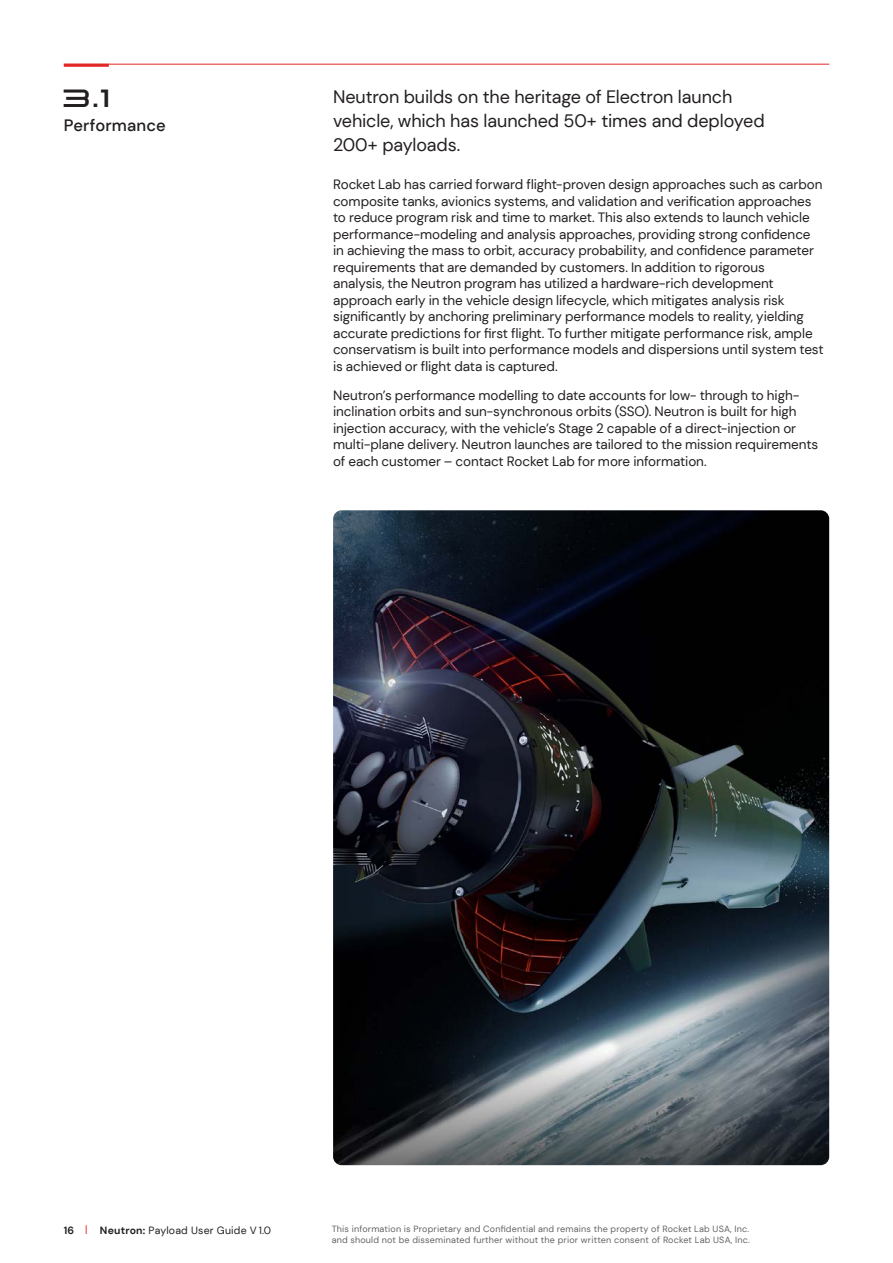
<style>
.page{position:relative;width:893px;height:1263px;background:#fff}
.page>*{position:absolute;margin:0;border:0;box-sizing:border-box;transform-origin:0 0}
._1_1_NUMBERS{font:36px "Nebula";color:#231f20}
._2__Intro_Paras{font:18px/24px "DM Sans";letter-spacing:-.01em;color:#231f20}
._1_1_Headlines{font:500 16.5px "DM Sans";letter-spacing:.01em;color:#231f20}
._3__Body_Text{font:13.5px/16.5px "DM Sans";letter-spacing:-.005em;color:#231f20}
.t1{font:10.5px "DM Sans";letter-spacing:.02em;color:#231f20}
.t2{font:9px/10.8px "DM Sans";letter-spacing:.02em;color:#636366}
.s1{font-weight:700}
.s2{color:#e32726}
</style>
<div class="page">
<hr style="left:64px;top:64px;width:765px;height:1px;background:#e32726">
<hr style="left:64px;top:64px;width:45px;height:3px;background:#e32726">
<img style="left:333px;top:510px;width:496px;height:655px">
<p class="_1_1_NUMBERS" style="left:64px;top:81px;width:51px">3.1</p>
<p class="_1_1_Headlines" style="left:64px;top:115px;width:104px">Performance</p>
<p class="_2__Intro_Paras" style="left:333px;top:85px;width:433px">Neutron builds on the heritage of Electron launch vehicle, which has launched 50+ times and deployed<br>200+ payloads.</p>
<p class="_3__Body_Text" style="left:333px;top:176px;width:492px">Rocket Lab has carried forward flight-proven design approaches such as carbon composite tanks, avionics systems, and validation and verification approaches to reduce program risk and time to market. This also extends to launch vehicle performance-modeling and analysis approaches, providing strong confidence in achieving the mass to orbit, accuracy probability, and confidence parameter requirements that are demanded by customers. In addition to rigorous<br>analysis, the Neutron program has utilized a hardware-rich development approach early in the vehicle design lifecycle, which mitigates analysis risk significantly by anchoring preliminary performance models to reality, yielding accurate predictions for first flight. To further mitigate performance risk, ample conservatism is built into performance models and dispersions until system test is achieved or flight data is captured.</p>
<p class="_3__Body_Text" style="left:333px;top:387px;width:487px">Neutron’s performance modelling to date accounts for low- through to high&shy;inclination orbits and sun-synchronous orbits (SSO). Neutron is built for high injection accuracy, with the vehicle’s Stage 2 capable of a direct-injection or multi-plane delivery. Neutron launches are tailored to the mission requirements of each customer – contact Rocket Lab for more information.</p>
<p class="t1" style="left:64px;top:1223px;width:209px"><span class="s1">16</span> <span class="s2">|</span> <span class="s1">Neutron:</span> Payload User Guide V 1.0</p>
<p class="t2" style="left:332px;top:1224px;width:420px">This information is Proprietary and Confidential and remains the property of Rocket Lab USA, Inc. and should not be disseminated further without the prior written consent of Rocket Lab USA, Inc.</p>
</div>
